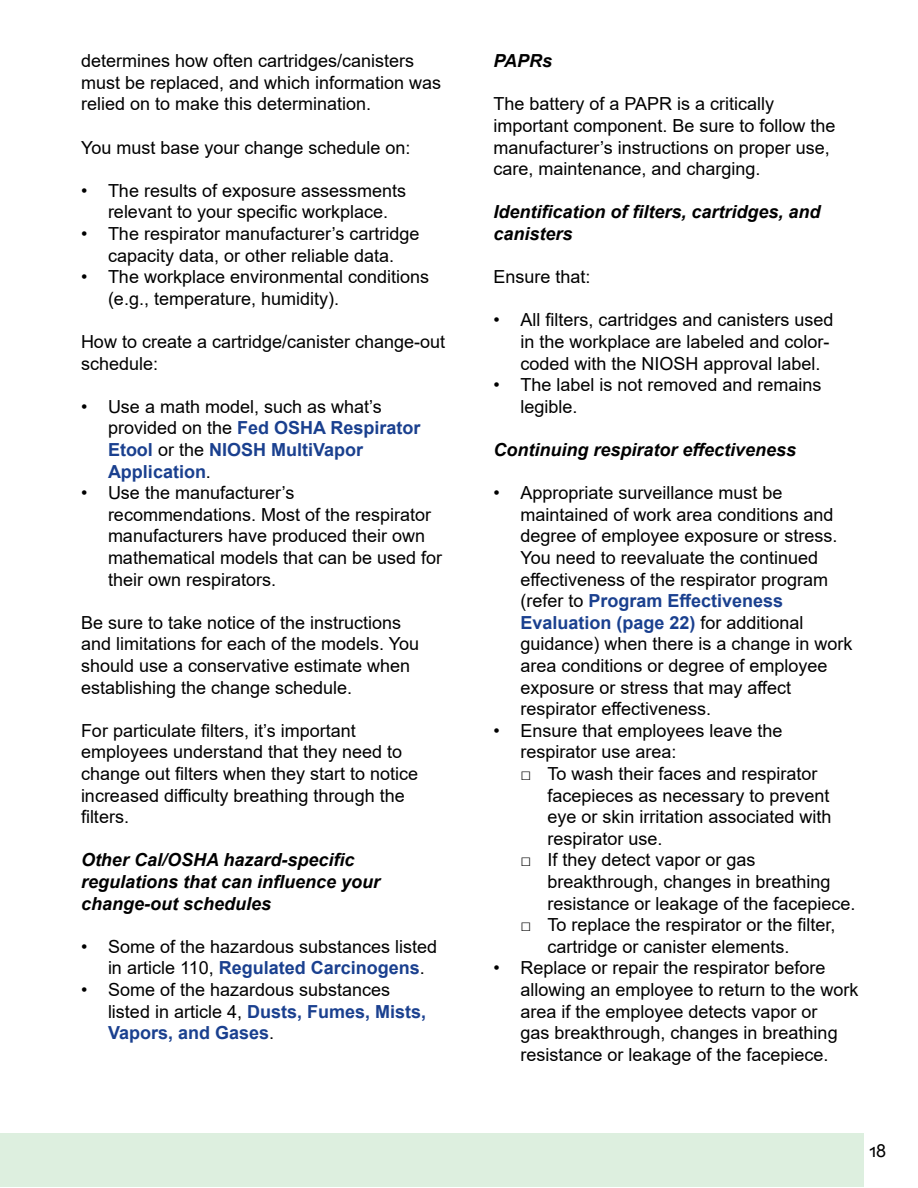
<style>
.page{position:relative;width:918px;height:1188px;background:#fff}
.page>*{position:absolute;margin:0;border:0;box-sizing:border-box;transform-origin:0 0}
.t1{font:18px/21.6px "Arial";color:#000}
.t2{font:italic 700 18px/21.6px "Arial";color:#000}
.t3{font:700 18px/21.6px "Arial";color:#1a408f}
.s1{font-weight:400;color:#000}
.s2{font-weight:700;color:#1a408f}
</style>
<div class="page">
<div style="left:0;top:1133px;width:863px;height:54px;background:#ddefdf"></div>
<p class="t1" style="left:81px;top:50px;width:362px">determines how often cartridges/canisters must be replaced, and which information was relied on to make this determination.</p>
<p class="t1" style="left:81px;top:136px;width:331px">You must base your change schedule on:</p>
<p class="t1" style="left:81px;top:179px;width:327px;text-align:center">• The results of exposure assessments relevant to your specific workplace.</p>
<p class="t1" style="left:81px;top:223px;width:340px;text-align:center">• The respirator manufacturer’s cartridge capacity data, or other reliable data.</p>
<p class="t1" style="left:108px;top:266px;width:323px;text-indent:-27px">• The workplace environmental conditions (e.g., temperature, humidity).</p>
<p class="t1" style="left:81px;top:331px;width:366px">How to create a cartridge/canister change-out schedule:</p>
<p class="t3" style="left:108px;top:396px;width:314px;text-indent:-27px"><span class="s1">• Use a math model, such as what’s provided on the</span> Fed OSHA Respirator<br>Etool <span class="s1">or the</span> NIOSH MultiVapor<br>Application<span class="s1">.</span></p>
<p class="t1" style="left:108px;top:482px;width:336px;text-indent:-27px">• Use the manufacturer’s recommendations. Most of the respirator manufacturers have produced their own mathematical models that can be used for their own respirators.</p>
<p class="t1" style="left:81px;top:611px;width:340px">Be sure to take notice of the instructions and limitations for each of the models. You should use a conservative estimate when establishing the change schedule.</p>
<p class="t1" style="left:81px;top:719px;width:339px">For particulate filters, it’s important employees understand that they need to change out filters when they start to notice increased difficulty breathing through the filters.</p>
<h4 class="t2" style="left:81px;top:850px;width:301px">Other Cal/OSHA hazard-specific regulations that can influence your change-out schedules</h4>
<p class="t1" style="left:108px;top:935px;width:331px;text-indent:-27px">• Some of the hazardous substances listed in article 110, <span class="s2">Regulated Carcinogens</span>.</p>
<p class="t1" style="left:108px;top:979px;width:320px;text-indent:-27px">• Some of the hazardous substances listed in article 4, <span class="s2">Dusts, Fumes, Mists,<br>Vapors, and Gases</span>.</p>
<h4 class="t2" style="left:494px;top:51px;width:60px">PAPRs</h4>
<p class="t1" style="left:494px;top:93px;width:344px">The battery of a PAPR is a critically important component. Be sure to follow the manufacturer’s instructions on proper use, care, maintenance, and charging.</p>
<h4 class="t2" style="left:494px;top:202px;width:329px">Identification of filters, cartridges, and canisters</h4>
<p class="t1" style="left:494px;top:266px;width:99px">Ensure that:</p>
<p class="t1" style="left:520px;top:309px;width:315px;text-indent:-27px">• All filters, cartridges and canisters used in the workplace are labeled and color&shy;coded with the NIOSH approval label.</p>
<p class="t1" style="left:520px;top:374px;width:303px;text-indent:-27px">• The label is not removed and remains legible.</p>
<h4 class="t2" style="left:494px;top:439px;width:304px">Continuing respirator effectiveness</h4>
<p class="t1" style="left:520px;top:482px;width:334px;text-indent:-27px">• Appropriate surveillance must be maintained of work area conditions and degree of employee exposure or stress.<br>You need to reevaluate the continued effectiveness of the respirator program (refer to <span class="s2">Program Effectiveness Evaluation (page 22)</span> for additional guidance) when there is a change in work area conditions or degree of employee exposure or stress that may affect respirator effectiveness.</p>
<p class="t1" style="left:520px;top:719px;width:264px;text-indent:-27px">• Ensure that employees leave the respirator use area:</p>
<p class="t1" style="left:548px;top:763px;width:286px;text-indent:-27px">□ To wash their faces and respirator facepieces as necessary to prevent eye or skin irritation associated with respirator use.</p>
<p class="t1" style="left:548px;top:849px;width:310px;text-indent:-27px">□ If they detect vapor or gas breakthrough, changes in breathing resistance or leakage of the facepiece.</p>
<p class="t1" style="left:548px;top:914px;width:290px;text-indent:-27px">□ To replace the respirator or the filter, cartridge or canister elements.</p>
<p class="t1" style="left:520px;top:957px;width:340px;text-indent:-27px">• Replace or repair the respirator before allowing an employee to return to the work area if the employee detects vapor or<br>gas breakthrough, changes in breathing resistance or leakage of the facepiece.</p>
<p class="t1" style="left:869px;top:1139px;width:18px">18</p>
</div>
